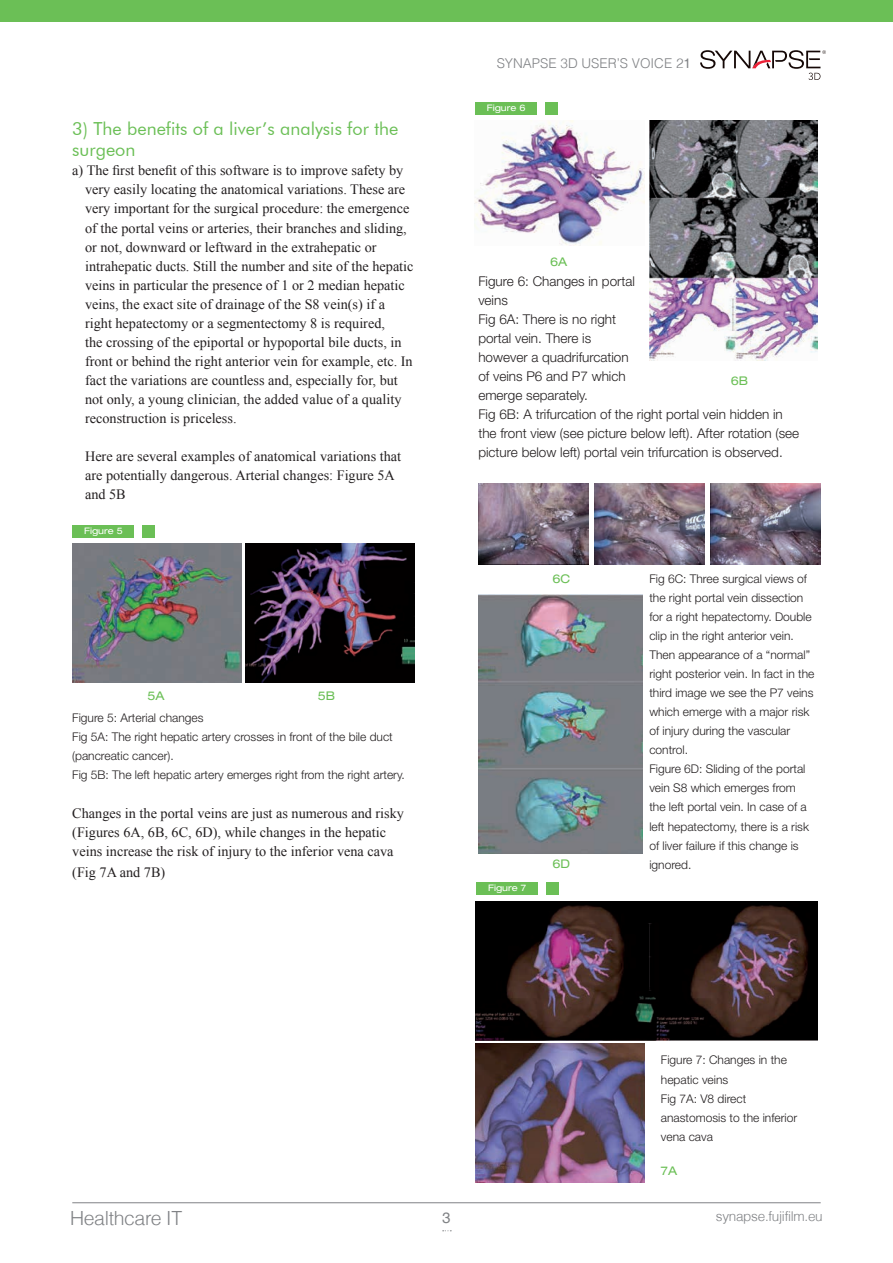
<style>
.page{position:relative;width:893px;height:1263px;background:#fff}
.page>*{position:absolute;margin:0;border:0;box-sizing:border-box;transform-origin:0 0}
.t1{font:300 19.5px "Helvetica";letter-spacing:-.02em;color:#808285}
.t2{font:18px/21.6px "Futura BT";color:#6bbf56}
.t3{font:15px "Helvetica";color:#808285}
.t4{font:14.25px/19px "Times New Roman";color:#231f20}
.t5{font:300 13.5px/19px "Helvetica Neue LT Std";color:#231f20}
.t6{font:300 13.5px "Helvetica";letter-spacing:-.01em;color:#808285}
.t7{font:300 12px/19px "Helvetica Neue LT Std";color:#231f20}
.t8{font:expanded 12px "Helvetica Neue LT Std";color:#6bbf56}
.t9{font:expanded 9px "Helvetica Neue LT Std";color:#fff}
.s1{font-weight:400}
</style>
<div class="page">
<div style="left:0;top:0;width:893px;height:21px;background:#6bbf56"></div>
<hr style="left:72px;top:1202px;width:749px;height:1px;background:#808285">
<svg style="left:700px;top:50px;width:126px;height:30px"></svg>
<img style="left:72px;top:544px;width:170px;height:138px">
<div style="left:142px;top:526px;width:13px;height:12px;background:#6bbf56"></div>
<div style="left:72px;top:526px;width:62px;height:12px;background:#6bbf56"></div>
<img style="left:245px;top:544px;width:170px;height:139px">
<img style="left:475px;top:120px;width:169px;height:126px">
<div style="left:545px;top:102px;width:13px;height:13px;background:#6bbf56"></div>
<div style="left:475px;top:102px;width:61px;height:13px;background:#6bbf56"></div>
<img style="left:650px;top:120px;width:167px;height:241px">
<img style="left:478px;top:483px;width:110px;height:81px">
<img style="left:594px;top:483px;width:110px;height:81px">
<img style="left:710px;top:483px;width:111px;height:81px">
<div style="left:546px;top:882px;width:13px;height:13px;background:#6bbf56"></div>
<div style="left:476px;top:882px;width:62px;height:13px;background:#6bbf56"></div>
<img style="left:475px;top:1043px;width:170px;height:140px">
<img style="left:475px;top:901px;width:342px;height:139px">
<img style="left:478px;top:594px;width:164px;height:259px">
<p class="t6" style="left:497px;top:55px;width:196px">SYNAPSE 3D USER’S VOICE 2<span class="s1">1</span></p>
<p class="t2" style="left:72px;top:117px;width:328px">3) The benefits of a liver’s analysis for the surgeon</p>
<p class="t4" style="left:85px;top:161px;width:330px;text-indent:-13px">a) The first benefit of this software is to improve safety by very easily locating the anatomical variations. These are very important for the surgical procedure: the emergence of the portal veins or arteries, their branches and sliding, or not, downward or leftward in the extrahepatic or intrahepatic ducts. Still the number and site of the hepatic veins in particular the presence of 1 or 2 median hepatic veins, the exact site of drainage of the S8 vein(s) if a right hepatectomy or a segmentectomy 8 is required,<br>the crossing of the epiportal or hypoportal bile ducts, in front or behind the right anterior vein for example, etc. In fact the variations are countless and, especially for, but not only, a young clinician, the added value of a quality reconstruction is priceless.</p>
<p class="t4" style="left:85px;top:447px;width:318px">Here are several examples of anatomical variations that are potentially dangerous. Arterial changes: Figure 5A and 5B</p>
<p class="t9" style="left:84px;top:526px;width:40px">Figure 5</p>
<p class="t8" style="left:148px;top:689px;width:19px">5A</p>
<p class="t8" style="left:318px;top:689px;width:19px">5B</p>
<p class="t7" style="left:72px;top:708px;width:334px">Figure 5: Arterial changes<br>Fig 5A: The right hepatic artery crosses in front of the bile duct (pancreatic cancer).<br>Fig 5B: The left hepatic artery emerges right from the right artery.</p>
<p class="t4" style="left:72px;top:803px;width:333px">Changes in the portal veins are just as numerous and risky (Figures 6A, 6B, 6C, 6D), while changes in the hepatic veins increase the risk of injury to the inferior vena cava</p>
<p class="t4" style="left:72px;top:863px;width:95px">(Fig 7A and 7B)</p>
<p class="t9" style="left:487px;top:102px;width:40px">Figure 6</p>
<p class="t8" style="left:550px;top:255px;width:19px">6A</p>
<p class="t5" style="left:478px;top:271px;width:322px">Figure 6: Changes in portal<br>veins<br>Fig 6A: There is no right<br>portal vein. There is<br>however a quadrifurcation<br>of veins P6 and P7 which<br>emerge separately.<br>Fig 6B: A trifurcation of the right portal vein hidden in the front view (see picture below left). After rotation (see picture below left) portal vein trifurcation is observed.</p>
<p class="t8" style="left:731px;top:374px;width:19px">6B</p>
<p class="t8" style="left:553px;top:571px;width:19px">6C</p>
<p class="t9" style="left:488px;top:882px;width:39px">Figure 7</p>
<p class="t8" style="left:553px;top:857px;width:19px">6D</p>
<p class="t7" style="left:649px;top:569px;width:167px">Fig 6C: Three surgical views of the right portal vein dissection for a right hepatectomy. Double clip in the right anterior vein.<br>Then appearance of a “normal” right posterior vein. In fact in the third image we see the P7 veins which emerge with a major risk of injury during the vascular control.<br>Figure 6D: Sliding of the portal vein S8 which emerges from the left portal vein. In case of a left hepatectomy, there is a risk of liver failure if this change is ignored.</p>
<p class="t7" style="left:661px;top:1050px;width:138px">Figure 7: Changes in the hepatic veins<br>Fig 7A: V8 direct anastomosis to the inferior vena cava</p>
<p class="t8" style="left:661px;top:1163px;width:18px">7A</p>
<h1 class="t1" style="left:70px;top:1206px;width:114px">Healthcare IT</h1>
<p class="t6" style="left:716px;top:1207px;width:108px">synapse.fujifilm.eu</p>
<p class="t3" style="left:442px;top:1209px;width:10px">3</p>
</div>
